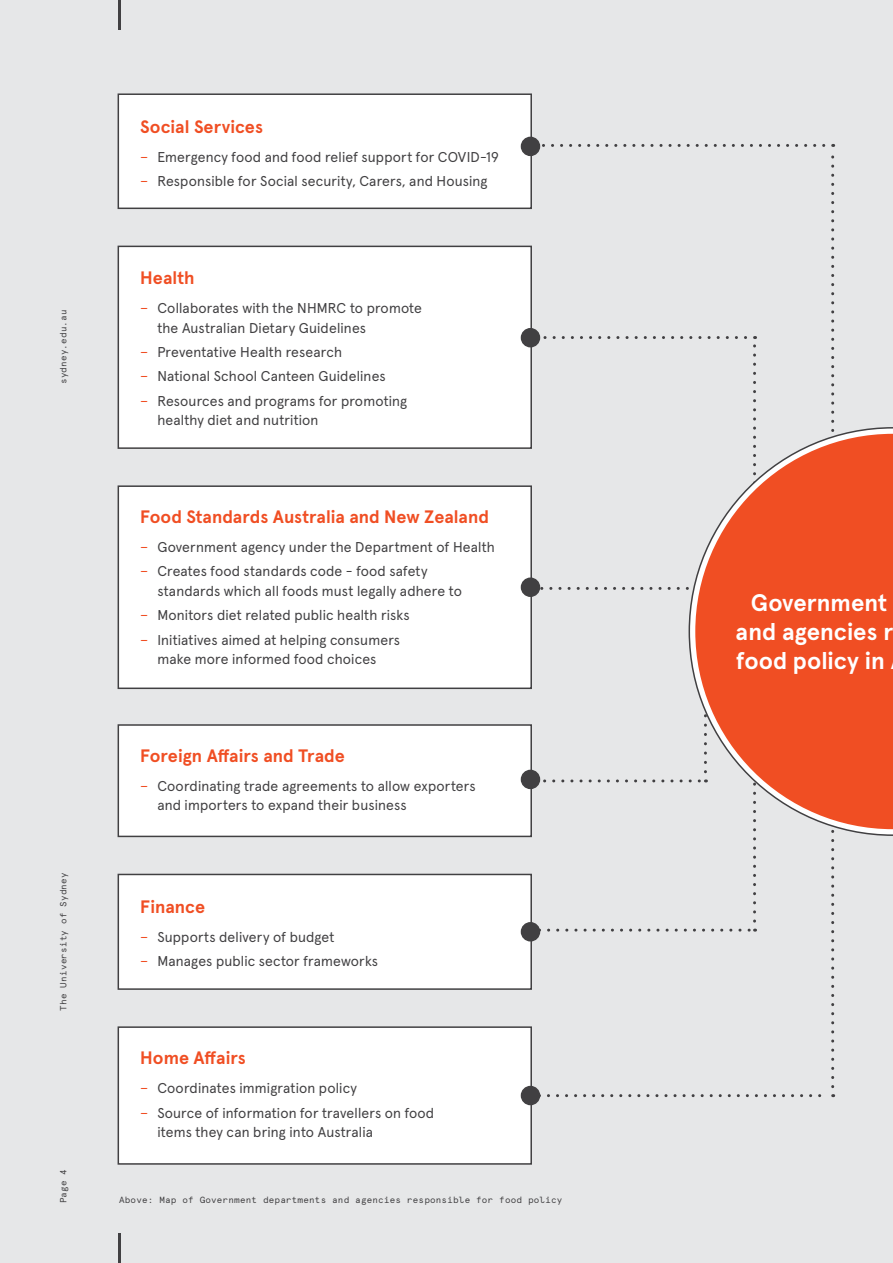
<style>
.page{position:relative;width:893px;height:1263px;background:#e6e7e8}
.page>*{position:absolute;margin:0;border:0;box-sizing:border-box;transform-origin:0 0}
.t1{font:700 25.5px "Apercu Pro";color:#fff}
.t2{font:700 24px/28.8px "Apercu Pro";color:#fff;text-align:center}
.t3{font:700 18px "Apercu Pro";color:#f04e23}
.t4{font:14.25px/24.5px "Apercu Pro";letter-spacing:.01em;color:#414042}
.t5{font:9px "Apercu Mono Pro";letter-spacing:.02em;color:#414042}
.s1{color:#f04e23}
</style>
<div class="page">
<div style="left:117px;top:245px;width:416px;height:204px;background:#fff"></div>
<div style="left:117px;top:724px;width:416px;height:114px;background:#fff"></div>
<div style="left:117px;top:873px;width:416px;height:117px;background:#fff"></div>
<div style="left:117px;top:1026px;width:416px;height:139px;background:#fff"></div>
<div style="left:117px;top:93px;width:416px;height:117px;background:#fff"></div>
<div style="left:117px;top:485px;width:415px;height:205px;background:#fff"></div>
<div style="left:521px;top:137px;width:18px;height:18px;background:#414042;border-radius:50%"></div>
<div style="left:521px;top:137px;width:19px;height:19px;border:2px solid #414042;border-radius:50%"></div>
<div style="left:521px;top:329px;width:18px;height:18px;background:#414042;border-radius:50%"></div>
<div style="left:521px;top:328px;width:19px;height:19px;border:2px solid #414042;border-radius:50%"></div>
<div style="left:521px;top:578px;width:18px;height:18px;background:#414042;border-radius:50%"></div>
<div style="left:521px;top:577px;width:19px;height:20px;border:2px solid #414042;border-radius:50%"></div>
<div style="left:521px;top:770px;width:18px;height:18px;background:#414042;border-radius:50%"></div>
<div style="left:521px;top:770px;width:19px;height:19px;border:2px solid #414042;border-radius:50%"></div>
<div style="left:521px;top:923px;width:18px;height:18px;background:#414042;border-radius:50%"></div>
<div style="left:521px;top:922px;width:19px;height:19px;border:2px solid #414042;border-radius:50%"></div>
<div style="left:521px;top:1086px;width:18px;height:18px;background:#414042;border-radius:50%"></div>
<div style="left:521px;top:1086px;width:19px;height:19px;border:2px solid #414042;border-radius:50%"></div>
<svg style="left:539px;top:1094px;width:295px;height:3px"></svg>
<svg style="left:831px;top:144px;width:3px;height:943px"></svg>
<svg style="left:537px;top:144px;width:287px;height:3px"></svg>
<svg style="left:539px;top:929px;width:217px;height:3px"></svg>
<svg style="left:753px;top:336px;width:3px;height:585px"></svg>
<svg style="left:537px;top:336px;width:209px;height:3px"></svg>
<svg style="left:537px;top:779px;width:146px;height:3px"></svg>
<svg style="left:537px;top:587px;width:151px;height:3px"></svg>
<svg style="left:688px;top:427px;width:205px;height:409px"></svg>
<svg style="left:695px;top:434px;width:198px;height:395px;fill:#f04e23"></svg>
<hr style="left:118px;top:1233px;width:2px;height:30px;background:#414042">
<hr style="left:118px;top:0;width:2px;height:30px;background:#414042">
<p class="t5" style="left:57px;top:384px;width:76px;rotate:-90deg">sydney.edu.au</p>
<p class="t5" style="left:56px;top:1010px;width:140px;rotate:-90deg">The University of Sydney</p>
<p class="t5" style="left:56px;top:1203px;width:36px;rotate:-90deg">Page 4</p>
<p class="t3" style="left:140px;top:112px;width:124px">Social Services</p>
<p class="t4" style="left:140px;top:144px;width:360px"><span class="s1">−</span> Emergency food and food relief support for COVID-19 <span class="s1">−</span> Responsible for Social security, Carers, and Housing</p>
<p class="t3" style="left:140px;top:263px;width:56px">Health</p>
<p class="t4" style="left:157px;top:297px;width:266px;line-height:19.5px;text-indent:-17px"><span class="s1">−</span> Collaborates with the NHMRC to promote the Australian Dietary Guidelines</p>
<p class="t4" style="left:140px;top:339px;width:268px"><span class="s1">−</span> Preventative Health research<br><span class="s1">−</span> National School Canteen Guidelines<br><span class="s1">−</span> Resources and programs for promoting</p>
<p class="t4" style="left:157px;top:407px;width:163px">healthy diet and nutrition</p>
<p class="t3" style="left:140px;top:502px;width:350px">Food Standards Australia and New Zealand</p>
<p class="t4" style="left:140px;top:534px;width:356px"><span class="s1">−</span> Government agency under the Department of Health <span class="s1">−</span> Creates food standards code - food safety</p>
<p class="t4" style="left:140px;top:577px;width:323px;text-indent:17px">standards which all foods must legally adhere to <span class="s1">−</span> Monitors diet related public health risks<br><span class="s1">−</span> Initiatives aimed at helping consumers</p>
<p class="t4" style="left:157px;top:646px;width:221px">make more informed food choices</p>
<p class="t3" style="left:140px;top:741px;width:206px">Foreign Affairs and Trade</p>
<p class="t4" style="left:157px;top:775px;width:320px;line-height:19.5px;text-indent:-17px"><span class="s1">−</span> Coordinating trade agreements to allow exporters and importers to expand their business</p>
<p class="t3" style="left:140px;top:892px;width:66px">Finance</p>
<p class="t4" style="left:140px;top:924px;width:239px"><span class="s1">−</span> Supports delivery of budget<br><span class="s1">−</span> Manages public sector frameworks</p>
<p class="t3" style="left:140px;top:1043px;width:107px">Home Affairs</p>
<p class="t4" style="left:140px;top:1075px;width:295px"><span class="s1">−</span> Coordinates immigration policy<br><span class="s1">−</span> Source of information for travellers on food</p>
<p class="t4" style="left:157px;top:1119px;width:217px">items they can bring into Australia</p>
<p class="t5" style="left:119px;top:1193px;width:445px">Above: Map of Government departments and agencies responsible for food policy</p>
<h2 class="t2" style="left:736px;top:587px;width:159px">Government and agencies r food policy in</h2>
<h1 class="t1" style="left:736px;top:628px;width:159px">for food polic</h1>
</div>
